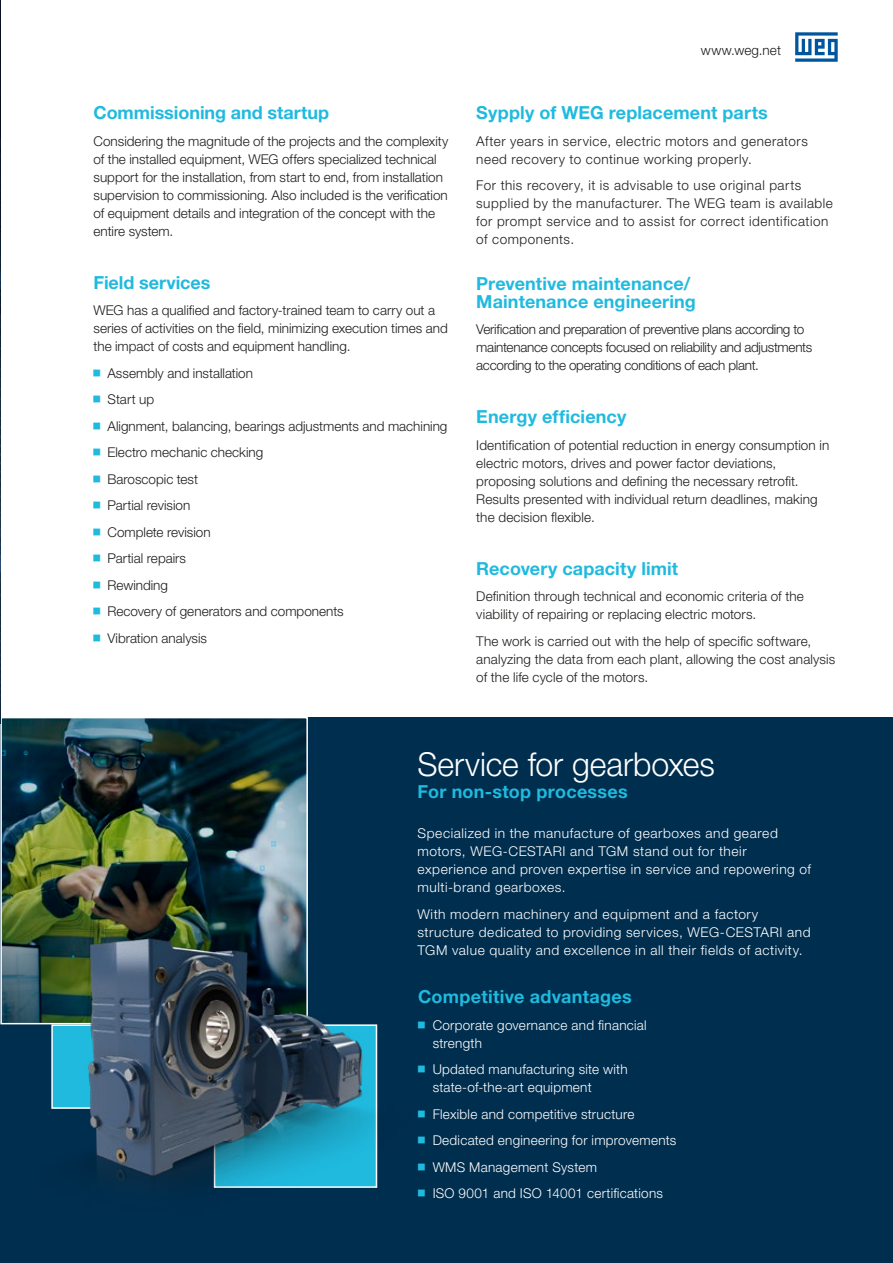
<style>
.page{position:relative;width:893px;height:1263px;background:#fff}
.page>*{position:absolute;margin:0;border:0;box-sizing:border-box;transform-origin:0 0}
.t1{font:300 33px "Helvetica Neue LT Pro";color:#fff}
.t2{font:700 18px/18px "Helvetica Neue LT Pro";letter-spacing:.005em;color:#20badf}
.t3{font:300 13.5px/18px "Helvetica Neue LT Pro";color:#1d1d1b}
.t4{font:300 13.5px/18px "Helvetica Neue LT Pro";letter-spacing:.03em;color:#fff}
.t5{font:300 13.5px/18px "Helvetica Neue LT Pro";letter-spacing:.04em;color:#1d1d1b}
.t6{font:300 13.5px/18px "Helvetica Neue LT Pro";letter-spacing:-.02em;color:#1d1d1b}
</style>
<div class="page">
<svg style="left:795px;top:32px;width:43px;height:30px"></svg>
<div style="left:0;top:718px;width:893px;height:545px;background:#002e4e"></div>
<img style="left:3px;top:720px;width:302px;height:301px">
<div style="left:0;top:717px;width:308px;height:307px;border:2px solid #fff"></div>
<img style="left:0;top:0;width:1px;height:724px">
<img style="left:22px;top:938px;width:356px;height:250px">
<h2 class="t2" style="left:94px;top:103px;width:237px">Commissioning and startup</h2>
<p class="t3" style="left:94px;top:132px;width:356px">Considering the magnitude of the projects and the complexity of the installed equipment, WEG offers specialized technical support for the installation, from start to end, from installation supervision to commissioning. Also included is the verification of equipment details and integration of the concept with the entire system.</p>
<h2 class="t2" style="left:94px;top:273px;width:118px">Field services</h2>
<p class="t3" style="left:94px;top:301px;width:356px">WEG has a qualified and factory-trained team to carry out a series of activities on the field, minimizing execution times and the impact of costs and equipment handling.</p>
<p class="t3" style="left:107px;top:359px;width:341px;line-height:26.5px">Assembly and installation<br>Start up<br>Alignment, balancing, bearings adjustments and machining<br>Electro mechanic checking<br>Baroscopic test<br>Partial revision<br>Complete revision<br>Partial repairs<br>Rewinding<br>Recovery of generators and components<br>Vibration analysis</p>
<p class="t3" style="left:701px;top:41px;width:82px">www.weg.net</p>
<h2 class="t2" style="left:476px;top:103px;width:293px">Sypply of WEG replacement parts</h2>
<p class="t5" style="left:476px;top:132px;width:333px">After years in service, electric motors and generators need recovery to continue working properly.</p>
<p class="t5" style="left:476px;top:176px;width:358px">For this recovery, it is advisable to use original parts supplied by the manufacturer. The WEG team is available for prompt service and to assist for correct identification of components.</p>
<h2 class="t2" style="left:476px;top:274px;width:221px">Preventive maintenance/<br>Maintenance engineering</h2>
<p class="t6" style="left:476px;top:320px;width:338px">Verification and preparation of preventive plans according to maintenance concepts focused on reliability and adjustments according to the operating conditions of each plant.</p>
<h2 class="t2" style="left:476px;top:407px;width:152px">Energy efficiency</h2>
<p class="t3" style="left:476px;top:436px;width:355px">Identification of potential reduction in energy consumption in electric motors, drives and power factor deviations, proposing solutions and defining the necessary retrofit.<br>Results presented with individual return deadlines, making the decision flexible.</p>
<h2 class="t2" style="left:476px;top:559px;width:204px">Recovery capacity limit</h2>
<p class="t3" style="left:476px;top:587px;width:329px">Definition through technical and economic criteria of the viability of repairing or replacing electric motors.</p>
<p class="t3" style="left:476px;top:632px;width:360px">The work is carried out with the help of specific software, analyzing the data from each plant, allowing the cost analysis of the life cycle of the motors.</p>
<h1 class="t1" style="left:417px;top:744px;width:299px">Service for gearboxes</h1>
<h2 class="t2" style="left:417px;top:782px;width:212px">For non-stop processes</h2>
<p class="t4" style="left:417px;top:824px;width:395px">Specialized in the manufacture of gearboxes and geared motors, WEG-CESTARI and TGM stand out for their experience and proven expertise in service and repowering of multi-brand gearboxes.</p>
<p class="t4" style="left:417px;top:904px;width:395px">With modern machinery and equipment and a factory structure dedicated to providing services, WEG-CESTARI and<br>TGM value quality and excellence in all their fields of activity.</p>
<h2 class="t2" style="left:418px;top:987px;width:215px">Competitive advantages</h2>
<p class="t4" style="left:433px;top:1015px;width:216px">Corporate governance and financial strength</p>
<p class="t4" style="left:433px;top:1060px;width:197px">Updated manufacturing site with state-of-the-art equipment</p>
<p class="t4" style="left:433px;top:1100px;width:245px;line-height:26.5px">Flexible and competitive structure Dedicated engineering for improvements WMS Management System<br>ISO 9001 and ISO 14001 certifications</p>
</div>
